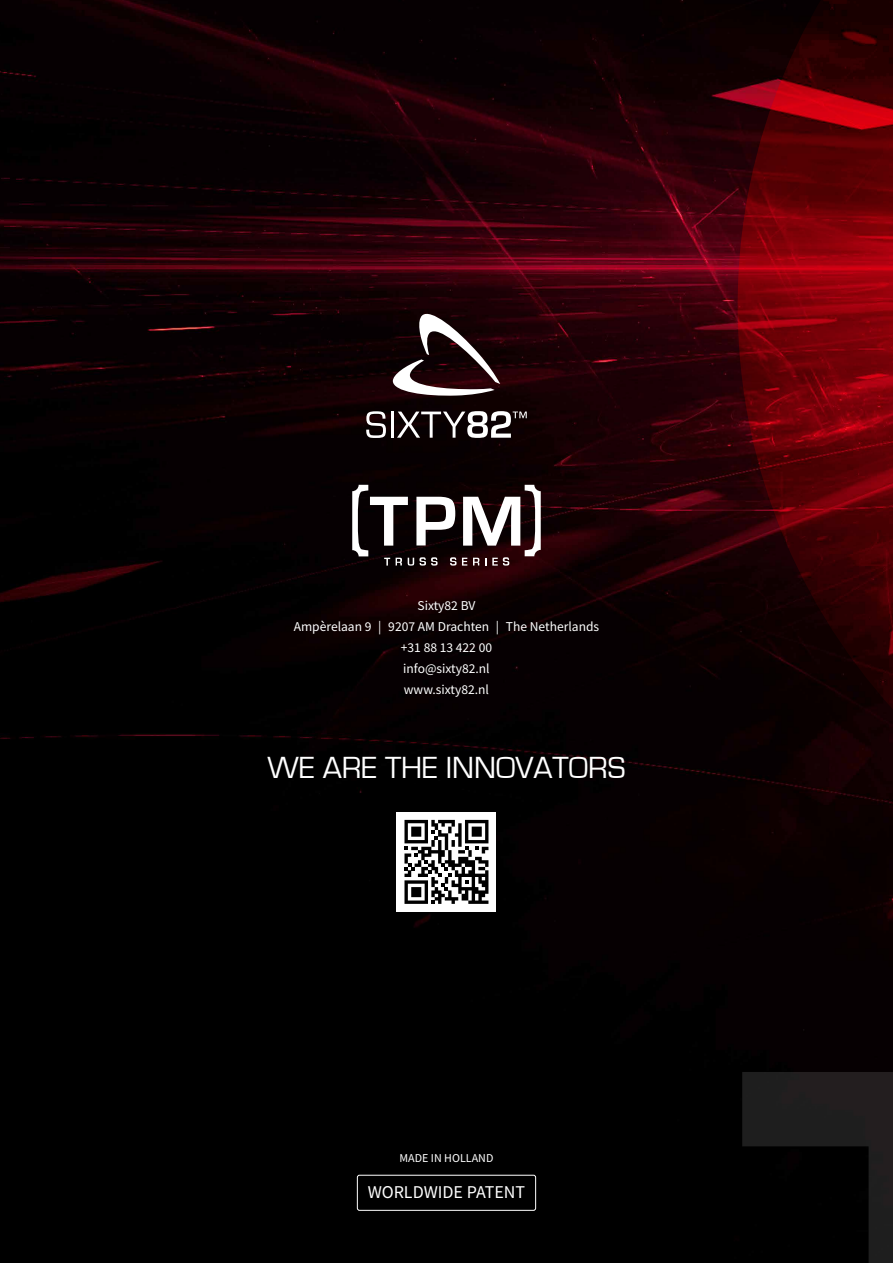
<style>
.page{position:relative;width:893px;height:1263px;background:#fff}
.page>*{position:absolute;margin:0;border:0;box-sizing:border-box;transform-origin:0 0}
.t1{font:31.5px "Eurostile";color:#fff}
.t2{font:18px "Source Sans Pro";color:#fff}
.t3{font:13.5px/21px "Source Sans Pro";color:#fff;text-align:center}
.t4{font:12px "Source Sans Pro";color:#fff}
</style>
<div class="page">
<img style="left:0;top:0;width:738px;height:1263px">
<svg style="left:738px;top:0;width:155px;height:1263px;background:#3a0004"></svg>
<svg style="left:742px;top:1072px;width:151px;height:191px;background:#0f0e0e"></svg>
<div style="left:357px;top:1175px;width:179px;height:36px;border:1px solid #fff;border-radius:2px"></div>
<svg style="left:393px;top:308px;width:107px;height:88px"></svg>
<svg style="left:366px;top:411px;width:20px;height:27px"></svg>
<hr style="left:391px;top:412px;width:2px;height:26px;background:#fff">
<svg style="left:397px;top:411px;width:130px;height:27px"></svg>
<div style="left:397px;top:812px;width:99px;height:100px;background:#fff"></div>
<svg style="left:404px;top:820px;width:84px;height:84px"></svg>
<svg style="left:352px;top:485px;width:189px;height:81px"></svg>
<p class="t3" style="left:294px;top:595px;width:307px">Sixty82 BV<br>Ampèrelaan 9 | 9207 AM Drachten | The Netherlands +31 88 13 422 00<br>info@sixty82.nl<br>www.sixty82.nl</p>
<h1 class="t1" style="left:268px;top:750px;width:359px">WE ARE THE INNOVATORS</h1>
<p class="t4" style="left:400px;top:1150px;width:95px">MADE IN HOLLAND</p>
<h2 class="t2" style="left:368px;top:1180px;width:159px">WORLDWIDE PATENT</h2>
</div>
